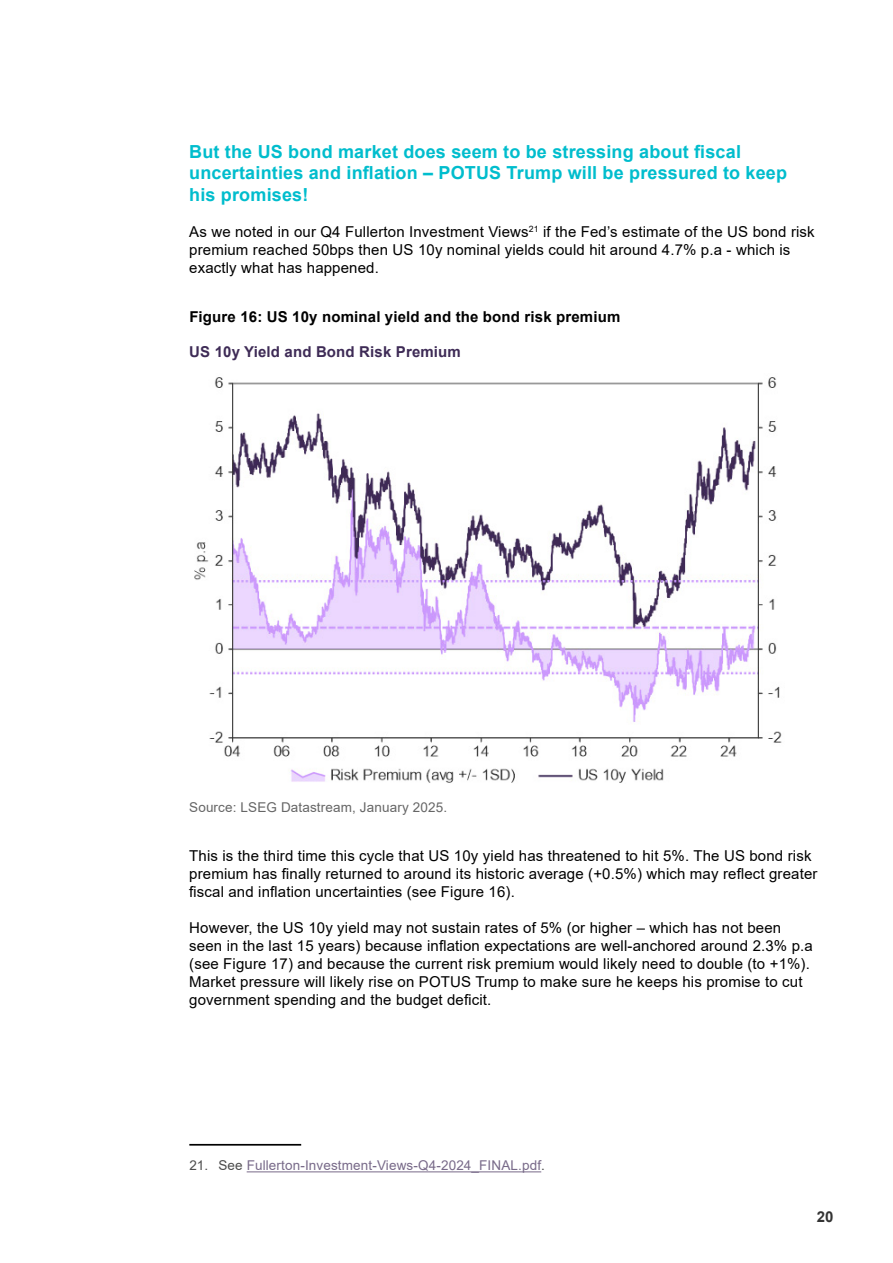
<style>
.page{position:relative;width:893px;height:1263px;background:#fff}
.page>*{position:absolute;margin:0;border:0;box-sizing:border-box;transform-origin:0 0}
.t1{font:700 18px/21.6px "Arial";letter-spacing:.01em;color:#00bdcd}
.t2{font:15px/18px "Arial";letter-spacing:.01em;color:#000}
.t3{font:700 15px "Arial";letter-spacing:.01em;color:#000}
.t4{font:700 15px "Arial";letter-spacing:.01em;color:#3e2b56}
.t5{font:700 15px "Arial";color:#333}
.t6{font:13.5px "Arial";letter-spacing:.01em;color:#786a89}
.t7{font:13.5px "Arial";letter-spacing:.01em;color:#666}
.s1{color:#4d4d4d}
</style>
<div class="page">
<hr style="left:189px;top:1144px;width:112px;height:1px;background:#000">
<hr style="left:247px;top:1171px;width:294px;height:1px;background:#786a89">
<img style="left:194px;top:377px;width:588px;height:406px">
<p class="t1" style="left:189px;top:141px;width:599px">But the US bond market does seem to be stressing about fiscal uncertainties and inflation – POTUS Trump will be pressured to keep his promises!</p>
<p class="t2" style="left:189px;top:223px;width:627px">As we noted in our Q4 Fullerton Investment Views<sup>21</sup> if the Fed’s estimate of the US bond risk premium reached 50bps then US 10y nominal yields could hit around 4.7% p.a - which is exactly what has happened.</p>
<p class="t3" style="left:189px;top:306px;width:433px">Figure 16: US 10y nominal yield and the bond risk premium</p>
<p class="t4" style="left:189px;top:342px;width:273px">US 10y Yield and Bond Risk Premium</p>
<p class="t7" style="left:189px;top:798px;width:259px">Source: LSEG Datastream, January 2025.</p>
<p class="t2" style="left:189px;top:846px;width:630px">This is the third time this cycle that US 10y yield has threatened to hit 5%. The US bond risk premium has finally returned to around its historic average (+0.5%) which may reflect greater fiscal and inflation uncertainties (see Figure 16).</p>
<p class="t2" style="left:189px;top:918px;width:625px">However, the US 10y yield may not sustain rates of 5% (or higher – which has not been seen in the last 15 years) because inflation expectations are well-anchored around 2.3% p.a (see Figure 17) and because the current risk premium would likely need to double (to +1%).<br>Market pressure will likely rise on POTUS Trump to make sure he keeps his promise to cut government spending and the budget deficit.</p>
<p class="t6" style="left:189px;top:1156px;width:357px"><span class="s1">21. See</span> Fullerton-Investment-Views-Q4-2024_FINAL.pdf<span class="s1">.</span></p>
<p class="t5" style="left:817px;top:1206px;width:18px">20</p>
</div>
